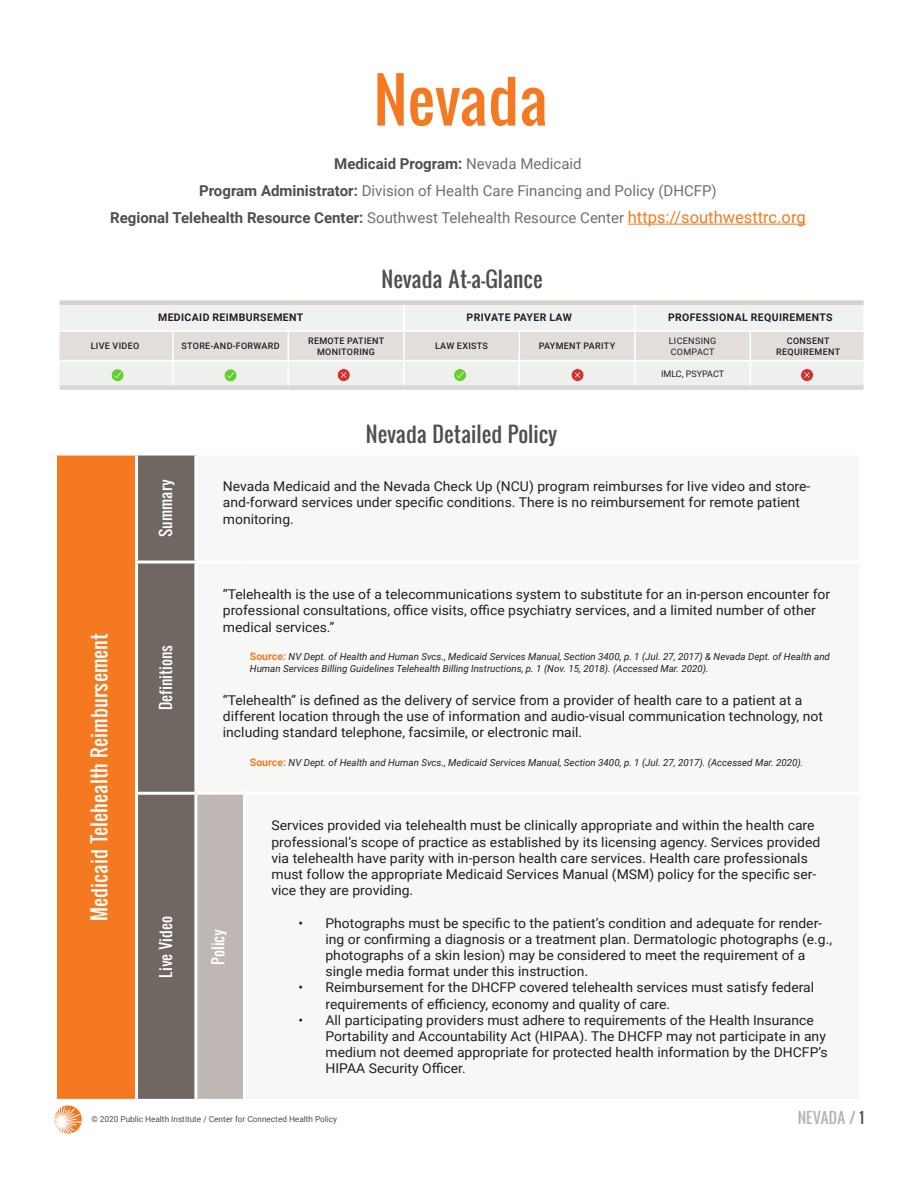
<style>
.page{position:relative;width:918px;height:1188px;background:#fff}
.page>*{position:absolute;margin:0;border:0;box-sizing:border-box;transform-origin:0 0}
.t1{font:60px "Oswald";color:#f47921}
.t2{font:21px "Oswald";color:#514e4c}
.t3{font:19.5px "Oswald";color:#fff}
.t4{font:700 15px "Roboto";color:#514e4c}
.t5{font:15px "Roboto";color:#776d6a}
.t6{font:15px "Oswald";color:#fff}
.t7{font:15px "Oswald";color:#bab1ae}
.t8{font:13.5px/16.2px "Roboto";color:#231f20}
.t9{font:700 10.5px "Roboto";letter-spacing:.035em;color:#231f20}
.t10{font:italic 9.75px/12px "Roboto";color:#231f20}
.t11{font:500 9px "Roboto";letter-spacing:.035em;color:#231f20}
.t12{font:9px "Roboto";letter-spacing:.03em;color:#231f20}
.t13{font:9px "Roboto";color:#231f20}
.t14{font:8.25px "Roboto";color:#514e4c}
.s1{font-weight:400;color:#776d6a}
.s2{font-weight:700;color:#514e4c}
.s3{font-weight:400;font-size:16.5px;color:#f47921}
.s4{font-weight:700;font-style:normal;font-size:10.5px;color:#f47921}
.s5{color:#514e4c}
</style>
<div class="page">
<svg style="left:54px;top:1105px;width:28px;height:29px"></svg>
<hr style="left:628px;top:224px;width:178px;height:1px;background:#f47921">
<div style="left:56px;top:454px;width:80px;height:646px;background:#f47921"></div>
<div style="left:138px;top:456px;width:56px;height:643px;background:#706763"></div>
<div style="left:196px;top:793px;width:48px;height:307px;background:#bfb7b4"></div>
<hr style="left:54px;top:453px;width:82px;height:3px;background:#fff">
<hr style="left:54px;top:456px;width:3px;height:106px;background:#fff">
<hr style="left:135px;top:456px;width:3px;height:105px;background:#fff">
<hr style="left:54px;top:562px;width:3px;height:231px;background:#fff">
<hr style="left:135px;top:561px;width:61px;height:3px;background:#fff">
<hr style="left:135px;top:564px;width:3px;height:228px;background:#fff">
<hr style="left:54px;top:793px;width:3px;height:306px;background:#fff">
<hr style="left:135px;top:792px;width:61px;height:3px;background:#fff">
<hr style="left:135px;top:795px;width:3px;height:304px;background:#fff">
<hr style="left:196px;top:792px;width:49px;height:3px;background:#fff">
<hr style="left:194px;top:795px;width:3px;height:304px;background:#fff">
<hr style="left:243px;top:795px;width:3px;height:304px;background:#fff">
<hr style="left:54px;top:1099px;width:82px;height:3px;background:#fff">
<hr style="left:196px;top:1099px;width:49px;height:3px;background:#fff">
<div style="left:60px;top:300px;width:113px;height:5px;background:#d6d0cd"></div>
<div style="left:173px;top:300px;width:115px;height:5px;background:#d6d0cd"></div>
<div style="left:288px;top:300px;width:116px;height:5px;background:#d6d0cd"></div>
<div style="left:404px;top:300px;width:115px;height:5px;background:#d6d0cd"></div>
<div style="left:519px;top:300px;width:116px;height:5px;background:#d6d0cd"></div>
<div style="left:635px;top:300px;width:115px;height:5px;background:#d6d0cd"></div>
<div style="left:750px;top:300px;width:114px;height:5px;background:#d6d0cd"></div>
<svg style="left:59px;top:303px;width:805px;height:87px"></svg>
<p class="t1" style="left:374px;top:54px;width:176px">Nevada</p>
<p class="t4" style="left:334px;top:153px;width:249px">Medicaid Program: <span class="s1">Nevada Medicaid</span></p>
<p class="t5" style="left:199px;top:180px;width:519px"><span class="s2">Program Administrator:</span> Division of Health Care Financing and Policy (DHCFP)</p>
<p class="t4" style="left:110px;top:207px;width:697px">Regional Telehealth Resource Center: <span class="s1">Southwest Telehealth Resource Center</span> <span class="s3">https://southwesttrc.org</span></p>
<p class="t2" style="left:382px;top:263px;width:163px">Nevada At-a-Glance</p>
<p class="t9" style="left:158px;top:310px;width:147px">MEDICAID REIMBURSEMENT</p>
<p class="t9" style="left:467px;top:310px;width:107px">PRIVATE PAYER LAW</p>
<p class="t9" style="left:668px;top:310px;width:166px">PROFESSIONAL REQUIREMENTS</p>
<p class="t11" style="left:91px;top:340px;width:50px">LIVE VIDEO</p>
<p class="t11" style="left:181px;top:340px;width:100px">STORE-AND-FORWARD</p>
<p class="t11" style="left:308px;top:334px;width:78px">REMOTE PATIENT</p>
<p class="t11" style="left:317px;top:345px;width:59px">MONITORING</p>
<p class="t11" style="left:435px;top:340px;width:55px">LAW EXISTS</p>
<p class="t11" style="left:539px;top:340px;width:78px">PAYMENT PARITY</p>
<p class="t2" style="left:366px;top:418px;width:193px">Nevada Detailed Policy</p>
<p class="t12" style="left:669px;top:334px;width:49px">LICENSING</p>
<p class="t12" style="left:671px;top:345px;width:45px">COMPACT</p>
<p class="t13" style="left:661px;top:368px;width:65px">IMLC, PSYPACT</p>
<p class="t11" style="left:787px;top:334px;width:44px">CONSENT</p>
<p class="t11" style="left:776px;top:345px;width:65px">REQUIREMENT</p>
<p class="t3" style="left:84px;top:921px;width:289px;rotate:-90deg">Medicaid Telehealth Reimbursement</p>
<p class="t6" style="left:154px;top:537px;width:59px;rotate:-90deg">Summary</p>
<p class="t8" style="left:223px;top:478px;width:589px">Nevada Medicaid and the Nevada Check Up (NCU) program reimburses for live video and store&shy;and-forward services under specific conditions. There is no reimbursement for remote patient monitoring.</p>
<p class="t6" style="left:154px;top:710px;width:67px;rotate:-90deg">Definitions</p>
<p class="t6" style="left:154px;top:978px;width:63px;rotate:-90deg">Live Video</p>
<p class="t8" style="left:223px;top:586px;width:609px">“Telehealth is the use of a telecommunications system to substitute for an in-person encounter for professional consultations, office visits, office psychiatry services, and a limited number of other medical services.”</p>
<p class="t10" style="left:250px;top:651px;width:582px"><span class="s4">Source:</span> NV Dept. of Health and Human Svcs., Medicaid Services Manual, Section 3400, p. 1 (Jul. 27, 2017) &amp; Nevada Dept. of Health and<br>Human Services Billing Guidelines Telehealth Billing Instructions, p. 1 (Nov. 15, 2018). (Accessed Mar. 2020).</p>
<p class="t8" style="left:223px;top:691px;width:602px">“Telehealth” is defined as the delivery of service from a provider of health care to a patient at a different location through the use of information and audio-visual communication technology, not including standard telephone, facsimile, or electronic mail.</p>
<p class="t10" style="left:250px;top:756px;width:555px"><span class="s4">Source:</span> NV Dept. of Health and Human Svcs., Medicaid Services Manual, Section 3400, p. 1 (Jul. 27, 2017). (Accessed Mar. 2020).</p>
<p class="t6" style="left:207px;top:965px;width:37px;rotate:-90deg">Policy</p>
<p class="t8" style="left:272px;top:817px;width:550px">Services provided via telehealth must be clinically appropriate and within the health care professional’s scope of practice as established by its licensing agency. Services provided via telehealth have parity with in-person health care services. Health care professionals must follow the appropriate Medicaid Services Manual (MSM) policy for the specific ser&shy;vice they are providing.</p>
<p class="t8" style="left:326px;top:914px;width:508px;text-indent:-27px">• Photographs must be specific to the patient’s condition and adequate for render&shy;ing or confirming a diagnosis or a treatment plan. Dermatologic photographs (e.g., photographs of a skin lesion) may be considered to meet the requirement of a single media format under this instruction.</p>
<p class="t8" style="left:326px;top:979px;width:490px;text-indent:-27px">• Reimbursement for the DHCFP covered telehealth services must satisfy federal requirements of efficiency, economy and quality of care.</p>
<p class="t8" style="left:326px;top:1011px;width:504px;text-indent:-27px">• All participating providers must adhere to requirements of the Health Insurance Portability and Accountability Act (HIPAA). The DHCFP may not participate in any medium not deemed appropriate for protected health information by the DHCFP’s HIPAA Security Officer.</p>
<p class="t14" style="left:91px;top:1113px;width:247px">© 2020 Public Health Institute / Center for Connected Health Policy</p>
<p class="t7" style="left:798px;top:1106px;width:68px">NEVADA / <span class="s5">1</span></p>
</div>
